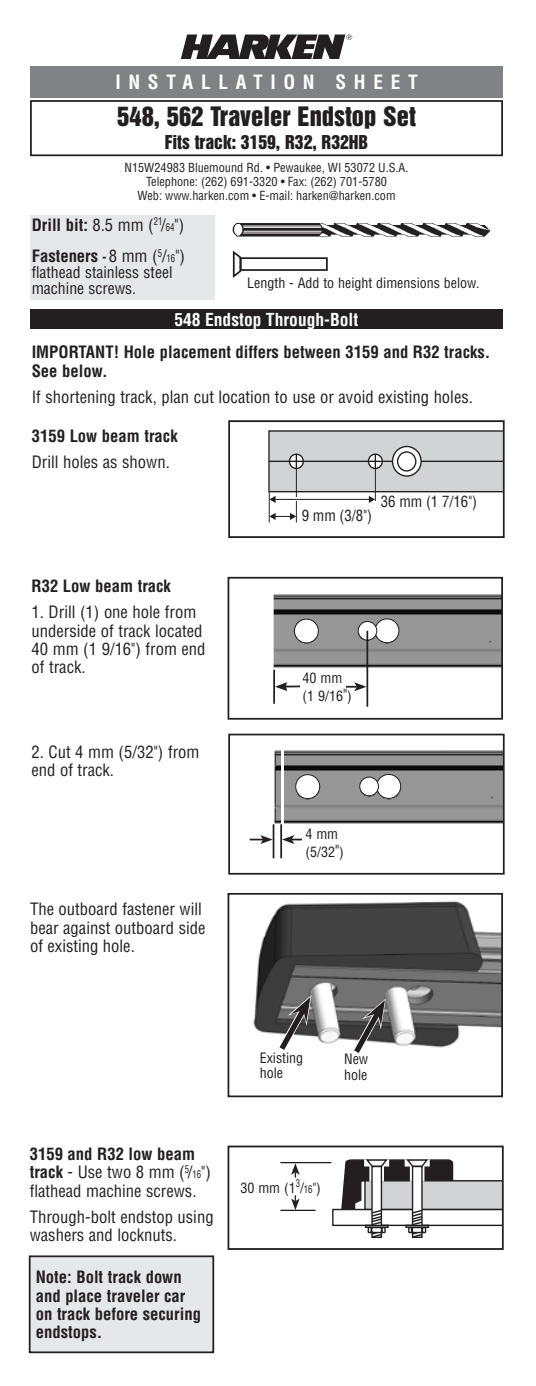
<style>
.page{position:relative;width:536px;height:1386px;background:#fff}
.page>*{position:absolute;margin:0;border:0;box-sizing:border-box;transform-origin:0 0}
.t1{font:24.5px "Helvetica Inserat";color:#231f20}
.t2{font:700 condensed 19.25px "Helvetica";letter-spacing:.4em;color:#fff}
.t3{font:17.5px "Helvetica Inserat";color:#231f20}
.t4{font:700 condensed 17.5px "Helvetica";color:#fff}
.t5{font:condensed 16.62px/18.4px "Helvetica";color:#231f20}
.t6{font:700 condensed 16.62px/18.4px "Helvetica";color:#231f20}
.t7{font:condensed 15.75px/15.8px "Helvetica";color:#231f20}
.t8{font:condensed 15.22px "Helvetica";color:#231f20}
.t9{font:condensed 14px/18.4px "Helvetica";color:#231f20}
.t10{font:condensed 12.25px/14px "Helvetica";color:#231f20;text-align:center}
.s1{font-weight:400}
.s2{font-weight:400;font-size:10.5px}
.s3{font-size:14px}
.s4{font-size:16.62px}
.s5{font-weight:700}
.s6{font-size:10.5px}
</style>
<div class="page">
<img style="left:232px;top:223px;width:259px;height:14px">
<img style="left:273px;top:594px;width:227px;height:113px">
<div style="left:294px;top:619px;width:24px;height:24px;background:#fff;border-radius:50%"></div>
<div style="left:294px;top:619px;width:24px;height:24px;border:1px solid #221f20;border-radius:50%"></div>
<div style="left:375px;top:619px;width:24px;height:24px;background:#fff;border-radius:50%"></div>
<div style="left:374px;top:619px;width:25px;height:24px;border:1px solid #221f20;border-radius:50%"></div>
<div style="left:358px;top:622px;width:18px;height:18px;background:#fff;border-radius:50%"></div>
<div style="left:358px;top:621px;width:19px;height:19px;border:1px solid #221f20;border-radius:50%"></div>
<div style="left:227px;top:577px;width:276px;height:143px;border:2px solid #231f20"></div>
<hr style="left:273px;top:670px;width:2px;height:34px;background:#231f20">
<hr style="left:366px;top:631px;width:2px;height:76px;background:#231f20">
<div style="left:30px;top:66px;width:473px;height:32px;background:#808285"></div>
<svg style="left:181px;top:35px;width:171px;height:24px"></svg>
<div style="left:30px;top:100px;width:473px;height:56px;border:2px solid #231f20"></div>
<div style="left:30px;top:309px;width:472px;height:20px;background:#231f20"></div>
<div style="left:30px;top:215px;width:184px;height:85px;background:#e6e7e8"></div>
<hr style="left:296px;top:468px;width:1px;height:54px;background:#231f20">
<hr style="left:269px;top:492px;width:1px;height:30px;background:#231f20">
<svg style="left:268px;top:430px;width:233px;height:73px;background:#c9cacb"></svg>
<svg style="left:269px;top:513px;width:27px;height:7px"></svg>
<svg style="left:392px;top:447px;width:29px;height:29px"></svg>
<div style="left:391px;top:446px;width:30px;height:31px;border:1px solid #231f20;border-radius:50%"></div>
<div style="left:397px;top:452px;width:18px;height:19px;background:#fff;border-radius:50%"></div>
<div style="left:397px;top:451px;width:19px;height:21px;border:1px solid #231f20;border-radius:50%"></div>
<div style="left:228px;top:420px;width:276px;height:118px;border:2px solid #231f20"></div>
<img style="left:253px;top:901px;width:247px;height:147px">
<div style="left:227px;top:893px;width:276px;height:204px;border:2px solid #231f20"></div>
<svg style="left:332px;top:1159px;width:168px;height:79px"></svg>
<div style="left:227px;top:1146px;width:276px;height:104px;border:2px solid #231f20"></div>
<div style="left:30px;top:1256px;width:183px;height:96px;background:#e6e7e8"></div>
<div style="left:29px;top:1255px;width:185px;height:98px;border:2px solid #231f20"></div>
<img style="left:272px;top:750px;width:229px;height:109px">
<div style="left:295px;top:775px;width:24px;height:24px;background:#fff;border-radius:50%"></div>
<div style="left:295px;top:774px;width:25px;height:25px;border:1px solid #221f20;border-radius:50%"></div>
<div style="left:376px;top:774px;width:24px;height:24px;background:#fff;border-radius:50%"></div>
<div style="left:376px;top:774px;width:25px;height:25px;border:1px solid #221f20;border-radius:50%"></div>
<div style="left:359px;top:777px;width:19px;height:19px;background:#fff;border-radius:50%"></div>
<div style="left:359px;top:777px;width:19px;height:19px;border:1px solid #221f20;border-radius:50%"></div>
<hr style="left:281px;top:746px;width:2px;height:79px;background:#fff">
<div style="left:228px;top:734px;width:276px;height:141px;border:2px solid #231f20"></div>
<hr style="left:272px;top:824px;width:2px;height:34px;background:#231f20">
<hr style="left:280px;top:824px;width:2px;height:34px;background:#231f20">
<svg style="left:249px;top:835px;width:23px;height:9px"></svg>
<svg style="left:275px;top:682px;width:25px;height:9px"></svg>
<svg style="left:346px;top:682px;width:20px;height:9px"></svg>
<svg style="left:282px;top:835px;width:20px;height:9px"></svg>
<svg style="left:271px;top:995px;width:41px;height:55px"></svg>
<svg style="left:345px;top:999px;width:42px;height:54px"></svg>
<div style="left:240px;top:257px;width:87px;height:14px;border:2px solid #231f20"></div>
<svg style="left:232px;top:250px;width:11px;height:28px"></svg>
<hr style="left:280px;top:1210px;width:35px;height:1px;background:#231f20">
<hr style="left:280px;top:1162px;width:51px;height:1px;background:#231f20">
<svg style="left:291px;top:1195px;width:8px;height:15px"></svg>
<svg style="left:291px;top:1163px;width:8px;height:15px"></svg>
<p class="t2" style="left:115px;top:71px;width:304px">INSTALLATION SHEET</p>
<h1 class="t1" style="left:117px;top:102px;width:300px">548, 562 Traveler Endstop Set</h1>
<p class="t3" style="left:165px;top:132px;width:205px">Fits track: 3159, R32, R32HB</p>
<p class="t10" style="left:124px;top:160px;width:285px">N15W24983 Bluemound Rd. • Pewaukee, WI 53072 U.S.A.<br>Telephone: (262) 691-3320 • Fax: (262) 701-5780<br>Web: www.harken.com • E-mail: harken@harken.com</p>
<p class="t6" style="left:32px;top:208px;width:155px;line-height:31.7px">Drill bit: <span class="s1">8.5 mm (</span><sup>21</sup><span class="s1">/</span><span class="s2">64</span><span class="s1">")<br></span>Fasteners <span class="s3">-</span><span class="s1">8 mm (</span><sup>5</sup><span class="s1">/</span><span class="s2">16</span><span class="s1">")</span></p>
<p class="t7" style="left:32px;top:264px;width:142px">flathead stainless steel machine screws.</p>
<p class="t9" style="left:247px;top:273px;width:234px">Length - Add to height dimensions below.</p>
<p class="t4" style="left:174px;top:309px;width:185px">548 Endstop Through-Bolt</p>
<p class="t6" style="left:32px;top:343px;width:460px">IMPORTANT! Hole placement differs between 3159 and R32 tracks.<br>See below.</p>
<p class="t5" style="left:32px;top:387px;width:442px">If shortening track, plan cut location to use or avoid existing holes.</p>
<p class="t6" style="left:32px;top:426px;width:147px">3159 Low beam track</p>
<p class="t5" style="left:32px;top:452px;width:139px">Drill holes as shown.</p>
<p class="t6" style="left:32px;top:577px;width:141px">R32 Low beam track</p>
<p class="t5" style="left:32px;top:603px;width:175px">1. Drill (1) one hole from underside of track located<br>40 mm (1 9/16") from end of track.</p>
<p class="t5" style="left:31px;top:742px;width:169px">2. Cut 4 mm (5/32") from end of track.</p>
<p class="t5" style="left:30px;top:900px;width:177px">The outboard fastener will bear against outboard side of existing hole.</p>
<p class="t8" style="left:302px;top:506px;width:72px">9 mm (3/8")</p>
<p class="t8" style="left:381px;top:491px;width:97px">36 mm (1 7/16")</p>
<p class="t9" style="left:302px;top:668px;width:51px">40 mm (1 9/16<span class="s4">"</span>)</p>
<p class="t9" style="left:305px;top:824px;width:40px">4 mm (5/32<span class="s4">"</span>)</p>
<p class="t5" style="left:30px;top:1144px;width:182px"><span class="s5">3159 and R32 low beam track</span> - Use two 8 mm (<sup>5</sup>/<span class="s6">16</span>") flathead machine screws.</p>
<p class="t5" style="left:30px;top:1207px;width:185px">Through-bolt endstop using washers and locknuts.</p>
<p class="t6" style="left:36px;top:1268px;width:167px">Note: Bolt track down and place traveler car on track before securing endstops.</p>
<p class="t9" style="left:259px;top:1049px;width:45px;line-height:15.8px">Existing hole</p>
<p class="t9" style="left:344px;top:1051px;width:26px;line-height:15.8px">New hole</p>
<p class="t9" style="left:240px;top:1178px;width:82px">30 mm (1<sup>3</sup>/<span class="s6">16</span>")</p>
</div>
